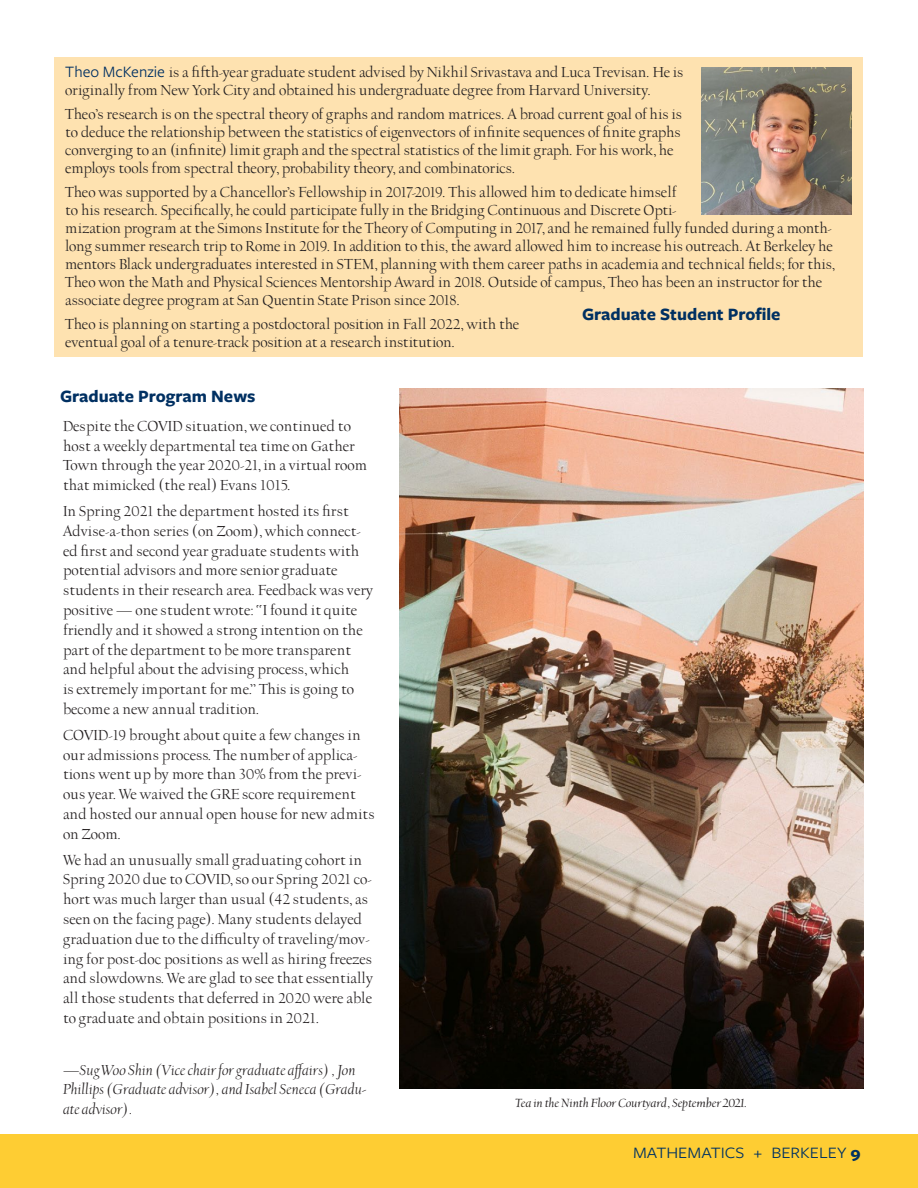
<style>
.page{position:relative;width:918px;height:1188px;background:#fff}
.page>*{position:absolute;margin:0;border:0;box-sizing:border-box;transform-origin:0 0}
.t1{font:700 18px "Freight Sans Pro";color:#003062}
.t2{font:16.5px/19.8px "UC Berkeley OS";color:#231f20}
.t3{font:italic 16.5px/19.8px "UC Berkeley OS";color:#231f20}
.t4{font:16.5px "Freight Sans Pro";color:#003262;scale:1.1 1}
.Footnote{font:italic 600 13.5px "UC Berkeley OS";color:#231f20}
.s1{font-family:"Freight Sans Pro";color:#003062}
.s2{font-style:normal}
.s3{font-weight:700}
</style>
<div class="page">
<div style="left:0;top:1134px;width:918px;height:54px;background:#fecd33"></div>
<div style="left:55px;top:57px;width:808px;height:300px;background:#fee2b0"></div>
<img style="left:400px;top:388px;width:464px;height:701px">
<img style="left:701px;top:68px;width:151px;height:146px">
<p class="t2" style="left:65px;top:63px;width:620px;line-height:18px"><span class="s1">Theo McKenzie</span> is a fifth-year graduate student advised by Nikhil Srivastava and Luca Trevisan. He is originally from New York City and obtained his undergraduate degree from Harvard University.</p>
<p class="t2" style="left:65px;top:105px;width:618px;line-height:18px">Theo’s research is on the spectral theory of graphs and random matrices. A broad current goal of his is to deduce the relationship between the statistics of eigenvectors of infinite sequences of finite graphs converging to an (infinite) limit graph and the spectral statistics of the limit graph. For his work, he employs tools from spectral theory, probability theory, and combinatorics.</p>
<p class="t2" style="left:65px;top:183px;width:771px;line-height:18px">Theo was supported by a Chancellor’s Fellowship in 2017-2019. This allowed him to dedicate himself<br>to his research. Specifically, he could participate fully in the Bridging Continuous and Discrete Opti-<br>mization program at the Simons Institute for the Theory of Computing in 2017, and he remained fully funded during a month&shy;long summer research trip to Rome in 2019. In addition to this, the award allowed him to increase his outreach. At Berkeley he mentors Black undergraduates interested in STEM, planning with them career paths in academia and technical fields; for this, Theo won the Math and Physical Sciences Mentorship Award in 2018. Outside of campus, Theo has been an instructor for the associate degree program at San Quentin State Prison since 2018.</p>
<p class="t2" style="left:65px;top:315px;width:455px;line-height:18px">Theo is planning on starting a postdoctoral position in Fall 2022, with the eventual goal of a tenure-track position at a research institution.</p>
<p class="t1" style="left:60px;top:384px;width:197px">Graduate Program News</p>
<p class="t2" style="left:63px;top:417px;width:306px">Despite the COVID situation, we continued to host a weekly departmental tea time on Gather Town through the year 2020-21, in a virtual room that mimicked (the real) Evans 1015.</p>
<p class="t2" style="left:63px;top:502px;width:312px">In Spring 2021 the department hosted its first Advise-a-thon series (on Zoom), which connect&shy;ed first and second year graduate students with potential advisors and more senior graduate students in their research area. Feedback was very positive — one student wrote: “I found it quite friendly and it showed a strong intention on the part of the department to be more transparent and helpful about the advising process, which<br>is extremely important for me.” This is going to become a new annual tradition.</p>
<p class="t2" style="left:63px;top:726px;width:313px">COVID-19 brought about quite a few changes in our admissions process. The number of applica&shy;tions went up by more than 30% from the previ&shy;ous year. We waived the GRE score requirement and hosted our annual open house for new admits on Zoom.</p>
<p class="t2" style="left:63px;top:850px;width:311px">We had an unusually small graduating cohort in Spring 2020 due to COVID, so our Spring 2021 co&shy;hort was much larger than usual (42 students, as seen on the facing page). Many students delayed graduation due to the difficulty of traveling/mov&shy;ing for post-doc positions as well as hiring freezes and slowdowns. We are glad to see that essentially all those students that deferred in 2020 were able to graduate and obtain positions in 2021.</p>
<p class="t3" style="left:63px;top:1060px;width:305px"><span class="s2">—</span>Sug Woo Shin (Vice chair for graduate affairs) , Jon<br>Phillips (Graduate advisor), and Isabel Seneca (Gradu&shy;ate advisor).</p>
<p class="t1" style="left:582px;top:302px;width:200px">Graduate Student Profile</p>
<p class="Footnote" style="left:516px;top:1096px;width:233px">Tea in the Ninth Floor Courtyard, September 2021.</p>
<p class="t4" style="left:633px;top:1141px;width:209px">MATHEMATICS + BERKELEY <span class="s3">9</span></p>
</div>
